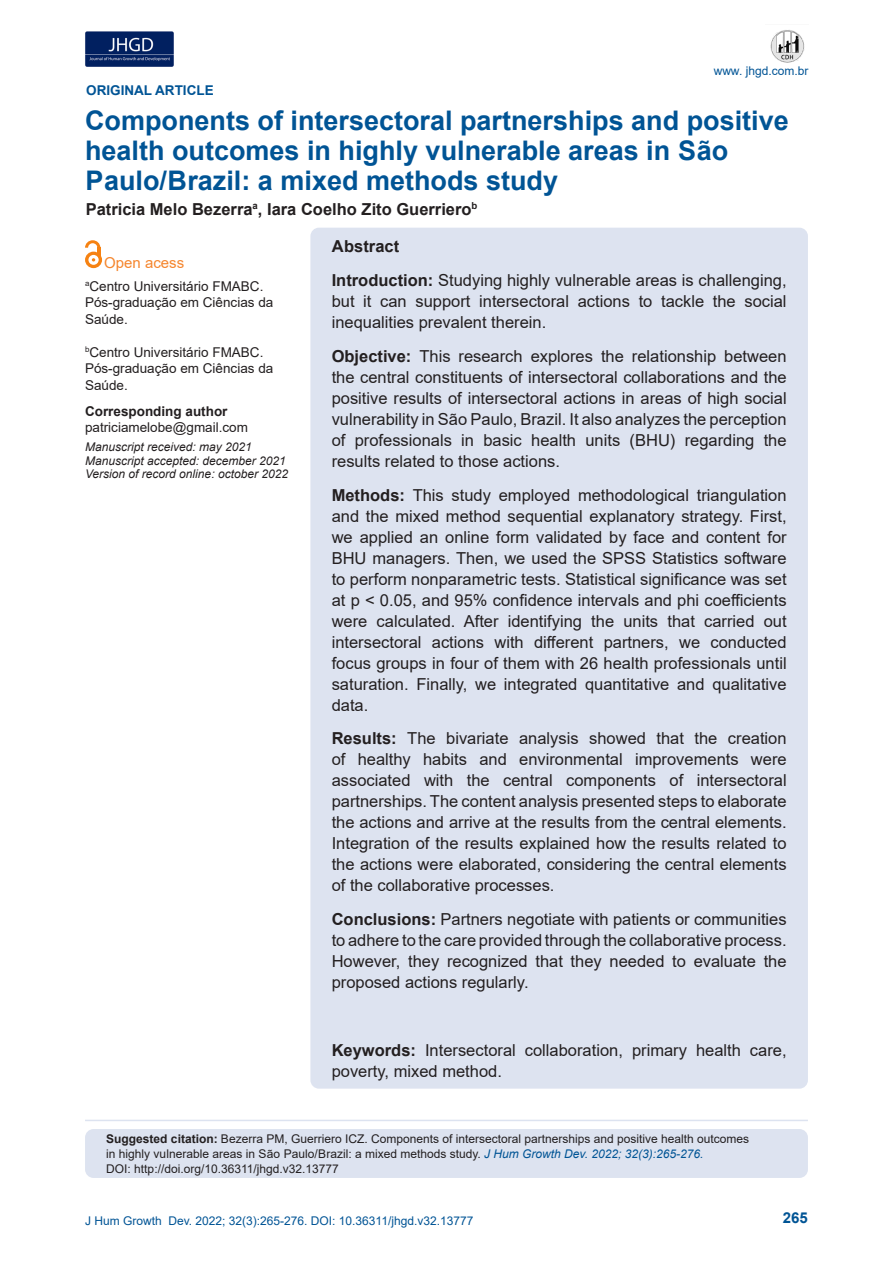
<style>
.page{position:relative;width:893px;height:1263px;background:#fff}
.page>*{position:absolute;margin:0;border:0;box-sizing:border-box;transform-origin:0 0}
.Título_4{font:700 27px/30px "Arial";color:#005495}
.t1{font:16.5px/21px "Arial";color:#231f20;text-align:justify}
.t2{font:700 16.5px "Arial";color:#231f20}
.t3{font:15px "Arial";color:#f5862e}
.t4{font:700 15px "Arial";color:#005495}
.t5{font:13.5px/16.5px "Arial";color:#231f20}
.t6{font:700 13.5px "Arial";color:#231f20}
.t7{font:700 13.5px "Arial";color:#005495}
.t8{font:12px/15px "Arial";color:#231f20}
.t9{font:italic 12px "Arial";color:#231f20}
.t10{font:12px "Arial";color:#005495}
.s1{font-weight:700}
.s2{font-style:italic;color:#005495}
</style>
<div class="page">
<img style="left:85px;top:31px;width:89px;height:36px">
<img style="left:770px;top:30px;width:35px;height:33px">
<div style="left:310px;top:228px;width:498px;height:861px;background:#dde3f0;border-radius:9px"></div>
<div style="left:85px;top:1129px;width:723px;height:49px;background:#dde3f0;border-radius:9px"></div>
<div style="left:85px;top:252px;width:17px;height:16px;background:#f68212;border-radius:50%"></div>
<svg style="left:88px;top:255px;width:11px;height:10px"></svg>
<svg style="left:85px;top:240px;width:15px;height:21px"></svg>
<hr style="left:85px;top:1120px;width:723px;height:1px;background:#dde3f0">
<p class="t7" style="left:86px;top:81px;width:129px">ORIGINAL ARTICLE</p>
<p class="t10" style="left:714px;top:63px;width:96px">www. jhgd.com.br</p>
<p class="Título_4" style="left:85px;top:105px;width:705px">Components of intersectoral partnerships and positive health outcomes in highly vulnerable areas in São<br>Paulo/Brazil: a mixed methods study</p>
<p class="t2" style="left:86px;top:197px;width:393px">Patricia Melo Bezerra<sup>a</sup>, Iara Coelho Zito Guerriero<sup>b</sup></p>
<p class="t3" style="left:104px;top:252px;width:82px">Open acess</p>
<p class="t5" style="left:85px;top:277px;width:190px"><sup>a</sup>Centro Universitário FMABC.<br>Pós-graduação em Ciências da<br>Saúde.</p>
<p class="t5" style="left:85px;top:343px;width:190px"><sup>b</sup>Centro Universitário FMABC.<br>Pós-graduação em Ciências da<br>Saúde.</p>
<p class="t6" style="left:85px;top:402px;width:144px">Corresponding author</p>
<p class="t5" style="left:85px;top:419px;width:164px">patriciamelobe@gmail.com</p>
<p class="t9" style="left:85px;top:439px;width:168px">Manuscript received: may 2021</p>
<p class="t9" style="left:85px;top:453px;width:202px">Manuscript accepted: december 2021</p>
<p class="t9" style="left:85px;top:466px;width:204px">Version of record online: october 2022</p>
<p class="t2" style="left:332px;top:235px;width:69px">Abstract</p>
<p class="t1" style="left:332px;top:270px;width:456px"><span class="s1">Introduction:</span> Studying highly vulnerable areas is challenging, but it can support intersectoral actions to tackle the social inequalities prevalent therein.</p>
<p class="t1" style="left:332px;top:345px;width:456px"><span class="s1">Objective:</span> This research explores the relationship between the central constituents of intersectoral collaborations and the positive results of intersectoral actions in areas of high social vulnerability in São Paulo, Brazil. It also analyzes the perception of professionals in basic health units (BHU) regarding the results related to those actions.</p>
<p class="t1" style="left:332px;top:484px;width:456px"><span class="s1">Methods:</span> This study employed methodological triangulation and the mixed method sequential explanatory strategy. First, we applied an online form validated by face and content for BHU managers. Then, we used the SPSS Statistics software to perform nonparametric tests. Statistical significance was set at p &lt; 0.05, and 95% confidence intervals and phi coefficients were calculated. After identifying the units that carried out intersectoral actions with different partners, we conducted focus groups in four of them with 26 health professionals until saturation. Finally, we integrated quantitative and qualitative data.</p>
<p class="t1" style="left:332px;top:728px;width:456px"><span class="s1">Results:</span> The bivariate analysis showed that the creation of healthy habits and environmental improvements were associated with the central components of intersectoral partnerships. The content analysis presented steps to elaborate the actions and arrive at the results from the central elements.<br>Integration of the results explained how the results related to the actions were elaborated, considering the central elements of the collaborative processes.</p>
<p class="t1" style="left:332px;top:909px;width:456px"><span class="s1">Conclusions:</span> Partners negotiate with patients or communities to adhere to the care provided through the collaborative process.<br>However, they recognized that they needed to evaluate the proposed actions regularly.</p>
<p class="t1" style="left:332px;top:1039px;width:456px"><span class="s1">Keywords:</span> Intersectoral collaboration, primary health care, poverty, mixed method.</p>
<p class="t8" style="left:106px;top:1131px;width:644px"><span class="s1">Suggested citation:</span> Bezerra PM, Guerriero ICZ. Components of intersectoral partnerships and positive health outcomes in highly vulnerable areas in São Paulo/Brazil: a mixed methods study. <span class="s2">J Hum Growth Dev. 2022; 32(3):265-276.<br></span>DOI: http://doi.org/10.36311/jhgd.v32.13777</p>
<p class="t10" style="left:85px;top:1212px;width:390px">J Hum Growth Dev. 2022; 32(3):265-276. DOI: 10.36311/jhgd.v32.13777</p>
<p class="t4" style="left:783px;top:1207px;width:27px">265</p>
</div>
